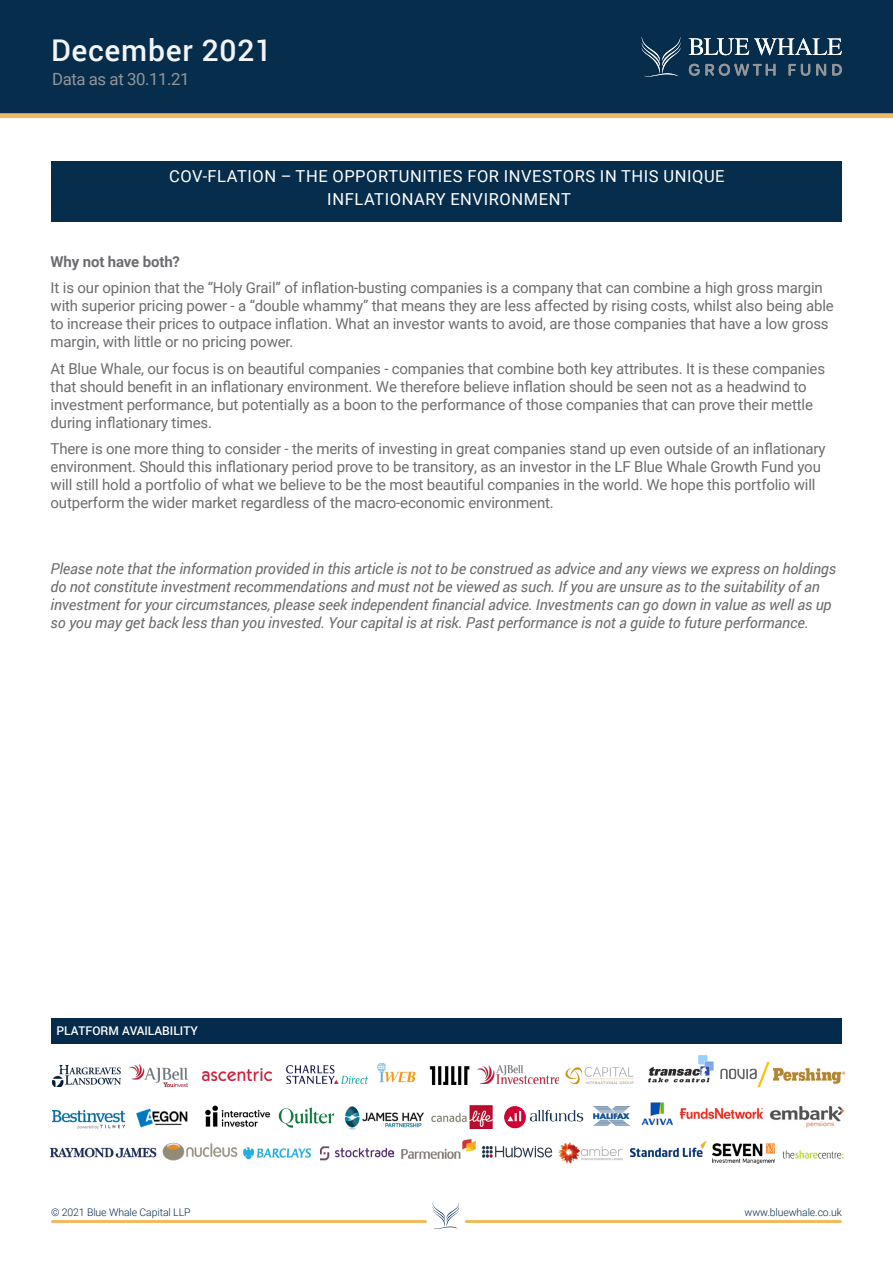
<style>
.page{position:relative;width:893px;height:1263px;background:#fff}
.page>*{position:absolute;margin:0;border:0;box-sizing:border-box;transform-origin:0 0}
.t1{font:500 30px "Roboto";letter-spacing:.025em;color:#f2f4f6}
.t2{font:16.8px "Roboto";letter-spacing:-.025em;color:#939598}
.t3{font:16.5px/22.5px "Roboto";letter-spacing:.035em;color:#fff;text-align:center}
.Paragraph_Style_6{font:15px/18px "Roboto";letter-spacing:-.01em;color:#6c6d70}
.Paragraph_Style_6-2{font:italic 15px/18px "Roboto";letter-spacing:-.01em;color:#6c6d70}
.Paragraph_Style_6-3{font:700 15px "Roboto";letter-spacing:-.01em;color:#6c6d70}
.t4{font:500 12px "Roboto";color:#fff}
.t5{font:300 10.5px "Roboto";letter-spacing:-.01em;color:#052b4c}
</style>
<div class="page">
<div style="left:0;top:0;width:893px;height:116px;background:#072d4c"></div>
<svg style="left:433px;top:1202px;width:26px;height:27px"></svg>
<hr style="left:53px;top:1220px;width:372px;height:3px;background:#f0bb60">
<hr style="left:466px;top:1220px;width:374px;height:3px;background:#f0bb60">
<div style="left:0;top:113px;width:893px;height:5px;background:#f0bb60"></div>
<svg style="left:642px;top:38px;width:38px;height:39px"></svg>
<svg style="left:689px;top:38px;width:153px;height:17px"></svg>
<svg style="left:689px;top:64px;width:86px;height:12px"></svg>
<svg style="left:789px;top:64px;width:21px;height:12px"></svg>
<svg style="left:816px;top:64px;width:10px;height:12px"></svg>
<svg style="left:832px;top:64px;width:10px;height:12px"></svg>
<div style="left:51px;top:1018px;width:791px;height:26px;background:#052b4c"></div>
<img style="left:773px;top:1067px;width:72px;height:17px">
<img style="left:205px;top:1105px;width:66px;height:22px">
<img style="left:136px;top:1108px;width:52px;height:20px">
<img style="left:53px;top:1110px;width:71px;height:18px">
<img style="left:720px;top:1062px;width:50px;height:25px">
<img style="left:648px;top:1055px;width:66px;height:28px">
<img style="left:53px;top:1066px;width:68px;height:21px">
<img style="left:477px;top:1065px;width:82px;height:18px">
<img style="left:679px;top:1108px;width:85px;height:11px">
<img style="left:712px;top:1143px;width:63px;height:20px">
<img style="left:203px;top:1069px;width:68px;height:12px">
<img style="left:130px;top:1065px;width:57px;height:22px">
<img style="left:286px;top:1065px;width:81px;height:19px">
<img style="left:243px;top:1147px;width:69px;height:13px">
<img style="left:770px;top:1105px;width:74px;height:23px">
<img style="left:320px;top:1146px;width:73px;height:15px">
<img style="left:631px;top:1142px;width:75px;height:15px">
<img style="left:162px;top:1143px;width:76px;height:18px">
<img style="left:782px;top:1150px;width:62px;height:9px">
<img style="left:594px;top:1106px;width:35px;height:19px">
<img style="left:641px;top:1102px;width:32px;height:23px">
<img style="left:565px;top:1067px;width:69px;height:18px">
<img style="left:558px;top:1142px;width:65px;height:22px">
<img style="left:482px;top:1146px;width:70px;height:12px">
<img style="left:49px;top:1147px;width:108px;height:11px">
<img style="left:377px;top:1063px;width:39px;height:20px">
<img style="left:430px;top:1066px;width:39px;height:19px">
<img style="left:344px;top:1106px;width:80px;height:24px">
<img style="left:278px;top:1107px;width:57px;height:21px">
<img style="left:401px;top:1139px;width:74px;height:19px">
<img style="left:431px;top:1105px;width:62px;height:24px">
<img style="left:504px;top:1106px;width:79px;height:22px">
<div style="left:51px;top:161px;width:791px;height:60px;background:#072d4c"></div>
<p class="t1" style="left:51px;top:29px;width:223px">December 2021</p>
<p class="t2" style="left:52px;top:67px;width:139px">Data as at 30.11.21</p>
<p class="t3" style="left:169px;top:165px;width:557px">COV-FLATION – THE OPPORTUNITIES FOR INVESTORS IN THIS UNIQUE<br>INFLATIONARY ENVIRONMENT</p>
<p class="Paragraph_Style_6-3" style="left:51px;top:251px;width:131px">Why not have both?</p>
<p class="Paragraph_Style_6" style="left:51px;top:278px;width:785px">It is our opinion that the “Holy Grail” of inflation-busting companies is a company that can combine a high gross margin with superior pricing power - a “double whammy” that means they are less affected by rising costs, whilst also being able to increase their prices to outpace inflation. What an investor wants to avoid, are those companies that have a low gross margin, with little or no pricing power.</p>
<p class="Paragraph_Style_6" style="left:51px;top:359px;width:776px">At Blue Whale, our focus is on beautiful companies - companies that combine both key attributes. It is these companies that should benefit in an inflationary environment. We therefore believe inflation should be seen not as a headwind to investment performance, but potentially as a boon to the performance of those companies that can prove their mettle during inflationary times.</p>
<p class="Paragraph_Style_6" style="left:51px;top:439px;width:776px">There is one more thing to consider - the merits of investing in great companies stand up even outside of an inflationary environment. Should this inflationary period prove to be transitory, as an investor in the LF Blue Whale Growth Fund you will still hold a portfolio of what we believe to be the most beautiful companies in the world. We hope this portfolio will outperform the wider market regardless of the macro-economic environment.</p>
<p class="Paragraph_Style_6-2" style="left:51px;top:559px;width:787px">Please note that the information provided in this article is not to be construed as advice and any views we express on holdings do not constitute investment recommendations and must not be viewed as such. If you are unsure as to the suitability of an investment for your circumstances, please seek independent financial advice. Investments can go down in value as well as up so you may get back less than you invested. Your capital is at risk. Past performance is not a guide to future performance.</p>
<p class="t4" style="left:56px;top:1022px;width:143px">PLATFORM AVAILABILITY</p>
<p class="t5" style="left:51px;top:1204px;width:141px">© 2021 Blue Whale Capital LLP</p>
<p class="t5" style="left:745px;top:1204px;width:99px">www.bluewhale.co.uk</p>
</div>
